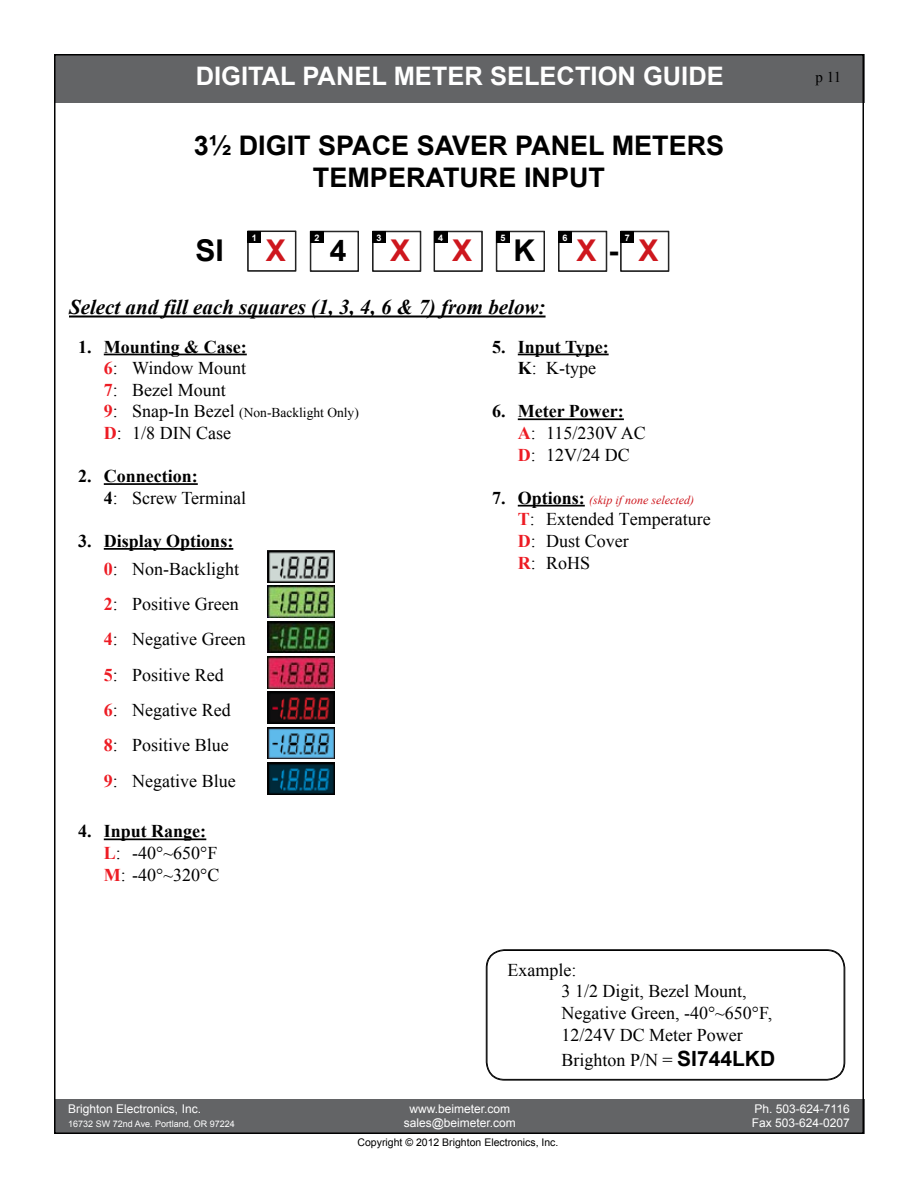
<style>
.page{position:relative;width:918px;height:1188px;background:#fff}
.page>*{position:absolute;margin:0;border:0;box-sizing:border-box;transform-origin:0 0}
.t1{font:700 30px "Arial";color:#ce171e}
.t2{font:700 30px "Arial";color:#000}
.t3{font:700 27px/32.4px "Arial";color:#000;text-align:center}
.t4{font:700 25.5px "Arial";color:#fff}
.t5{font:italic 700 21px "Times New Roman";color:#000}
.t6{font:18px/21.6px "Times New Roman";color:#000}
.t7{font:700 18px/21.6px "Times New Roman";color:#000}
.t8{font:15px "Times New Roman";color:#000}
.t9{font:13.5px "Times New Roman";color:#000}
.t10{font:12px "Arial";color:#fff}
.t11{font:italic 12px "Times New Roman";color:#ce171e}
.t12{font:10.5px "Arial";color:#000}
.t13{font:9px "Arial";color:#fff}
.t14{font:700 9px "Arial";color:#fff}
.s1{color:#000}
.s2{font-weight:700}
.s3{font-weight:700;color:#ed1c24}
.s4{font-weight:700;font-size:18px;color:#ed1c24}
.s5{font-size:18px}
.s6{font-weight:400}
.s7{color:#ed1c24}
.s8{font-weight:700;font-style:normal;font-size:18px;color:#000}
.s9{font-family:"Arial";font-weight:700;font-size:21px}
</style>
<div class="page">
<div style="left:55px;top:54px;width:810px;height:48px;background:#636466"></div>
<div style="left:55px;top:1100px;width:810px;height:34px;background:#636466"></div>
<div style="left:248px;top:231px;width:48px;height:40px;border:1px solid #000"></div>
<div style="left:248px;top:231px;width:47px;height:40px;border:1px solid #000"></div>
<div style="left:248px;top:231px;width:13px;height:12px;background:#000"></div>
<div style="left:310px;top:231px;width:49px;height:41px;border:1px solid #000"></div>
<div style="left:311px;top:231px;width:13px;height:12px;background:#000"></div>
<div style="left:372px;top:231px;width:49px;height:41px;border:1px solid #000"></div>
<div style="left:373px;top:231px;width:13px;height:12px;background:#000"></div>
<div style="left:434px;top:231px;width:48px;height:41px;border:1px solid #000"></div>
<div style="left:434px;top:231px;width:13px;height:12px;background:#000"></div>
<div style="left:496px;top:231px;width:49px;height:41px;border:1px solid #000"></div>
<div style="left:497px;top:231px;width:13px;height:12px;background:#000"></div>
<div style="left:558px;top:231px;width:49px;height:41px;border:1px solid #000"></div>
<div style="left:559px;top:231px;width:13px;height:12px;background:#000"></div>
<hr style="left:69px;top:316px;width:477px;height:2px;background:#000">
<div style="left:620px;top:231px;width:49px;height:41px;border:1px solid #000"></div>
<div style="left:621px;top:231px;width:13px;height:12px;background:#000"></div>
<hr style="left:104px;top:354px;width:143px;height:1px;background:#000">
<hr style="left:104px;top:483px;width:94px;height:2px;background:#000">
<hr style="left:104px;top:548px;width:129px;height:2px;background:#000">
<hr style="left:104px;top:838px;width:102px;height:2px;background:#000">
<img style="left:267px;top:551px;width:68px;height:31px">
<img style="left:267px;top:586px;width:68px;height:32px">
<img style="left:267px;top:621px;width:68px;height:32px">
<img style="left:267px;top:656px;width:68px;height:32px">
<img style="left:267px;top:692px;width:68px;height:32px">
<img style="left:267px;top:727px;width:68px;height:32px">
<img style="left:267px;top:762px;width:68px;height:32px">
<hr style="left:518px;top:354px;width:91px;height:1px;background:#000">
<hr style="left:518px;top:418px;width:106px;height:2px;background:#000">
<hr style="left:518px;top:505px;width:67px;height:2px;background:#000">
<svg style="left:486px;top:949px;width:359px;height:132px"></svg>
<div style="left:487px;top:950px;width:357px;height:129px;border:1px solid #000;border-radius:18px"></div>
<h3 class="t4" style="left:196px;top:58px;width:530px">DIGITAL PANEL METER SELECTION GUIDE</h3>
<h2 class="t3" style="left:194px;top:129px;width:532px">3½ DIGIT SPACE SAVER PANEL METERS<br>TEMPERATURE INPUT</h2>
<p class="t14" style="left:252px;top:231px;width:7px">1</p>
<p class="t14" style="left:314px;top:231px;width:7px">2</p>
<p class="t14" style="left:377px;top:231px;width:7px">3</p>
<p class="t14" style="left:438px;top:231px;width:7px">4</p>
<p class="t14" style="left:500px;top:231px;width:7px">5</p>
<p class="t14" style="left:563px;top:231px;width:7px">6</p>
<p class="t14" style="left:625px;top:231px;width:7px">7</p>
<h1 class="t2" style="left:196px;top:229px;width:30px">SI</h1>
<h1 class="t1" style="left:266px;top:229px;width:22px">X</h1>
<h1 class="t2" style="left:330px;top:229px;width:18px">4</h1>
<h1 class="t1" style="left:390px;top:229px;width:22px">X</h1>
<h1 class="t1" style="left:452px;top:229px;width:22px">X</h1>
<h1 class="t2" style="left:514px;top:229px;width:23px">K</h1>
<h1 class="t1" style="left:576px;top:229px;width:84px">X <span class="s1">-</span> X</h1>
<p class="t5" style="left:69px;top:293px;width:478px">Select and fill each squares (1, 3, 4, 6 &amp; 7) from below:</p>
<p class="t6" style="left:104px;top:335px;width:144px;text-align:justify;text-indent:-25px"><span class="s2">1. Mounting &amp; Case:<br></span><span class="s3">6</span>: Window Mount <span class="s3">7</span>: Bezel Mount</p>
<p class="t9" style="left:104px;top:403px;width:257px"><span class="s4">9</span><span class="s5">: Snap-In Bezel</span> (Non-Backlight Only)</p>
<p class="t6" style="left:104px;top:422px;width:129px"><span class="s3">D</span>: 1/8 DIN Case</p>
<p class="t7" style="left:104px;top:465px;width:144px;text-indent:-25px">2. Connection:<br>4<span class="s6">: Screw Terminal</span></p>
<p class="t7" style="left:104px;top:526px;width:137px;line-height:27.8px;text-indent:-25px">3. Display Options:<br><span class="s7">0</span><span class="s6">: Non-Backlight</span></p>
<p class="t6" style="left:104px;top:586px;width:143px;line-height:35.4px"><span class="s3">2</span>: Positive Green<br><span class="s3">4</span>: Negative Green<br><span class="s3">5</span>: Positive Red<br><span class="s3">6</span>: Negative Red<br><span class="s3">8</span>: Positive Blue<br><span class="s3">9</span>: Negative Blue</p>
<p class="t6" style="left:104px;top:820px;width:117px;text-indent:-25px"><span class="s2">4. Input Range:<br></span><span class="s3">L</span>: -40°~650°F<br><span class="s3">M</span>: -40°~320°C</p>
<p class="t7" style="left:518px;top:335px;width:92px;text-indent:-26px">5. Input Type:<br>K<span class="s6">: K-type</span></p>
<p class="t6" style="left:518px;top:400px;width:130px;text-indent:-26px"><span class="s2">6. Meter Power:<br></span><span class="s3">A</span>: 115/230V AC<br><span class="s3">D</span>: 12V/24 DC</p>
<p class="t11" style="left:492px;top:491px;width:203px"><span class="s8">7. Options:</span> (skip if none selected)</p>
<p class="t6" style="left:518px;top:508px;width:194px"><span class="s3">T</span>: Extended Temperature<br><span class="s3">D</span>: Dust Cover<br><span class="s3">R</span>: RoHS</p>
<p class="t6" style="left:562px;top:958px;width:212px;text-indent:-54px">Example:<br>3 1/2 Digit, Bezel Mount,<br>Negative Green, -40°~650°F,<br>12/24V DC Meter Power</p>
<p class="t6" style="left:562px;top:1048px;width:215px">Brighton P/N = <span class="s9">SI744LKD</span></p>
<p class="t8" style="left:816px;top:67px;width:27px">p 11</p>
<p class="t10" style="left:68px;top:1100px;width:134px">Brighton Electronics, Inc.</p>
<p class="t10" style="left:409px;top:1100px;width:102px">www.beimeter.com</p>
<p class="t10" style="left:755px;top:1100px;width:97px">Ph. 503-624-7116</p>
<p class="t13" style="left:68px;top:1118px;width:168px">16732 SW 72nd Ave. Portland, OR 97224</p>
<p class="t10" style="left:404px;top:1115px;width:114px">sales@beimeter.com</p>
<p class="t10" style="left:752px;top:1115px;width:100px">Fax 503-624-0207</p>
<p class="t12" style="left:358px;top:1135px;width:202px">Copyright © 2012 Brighton Electronics, Inc.</p>
</div>
